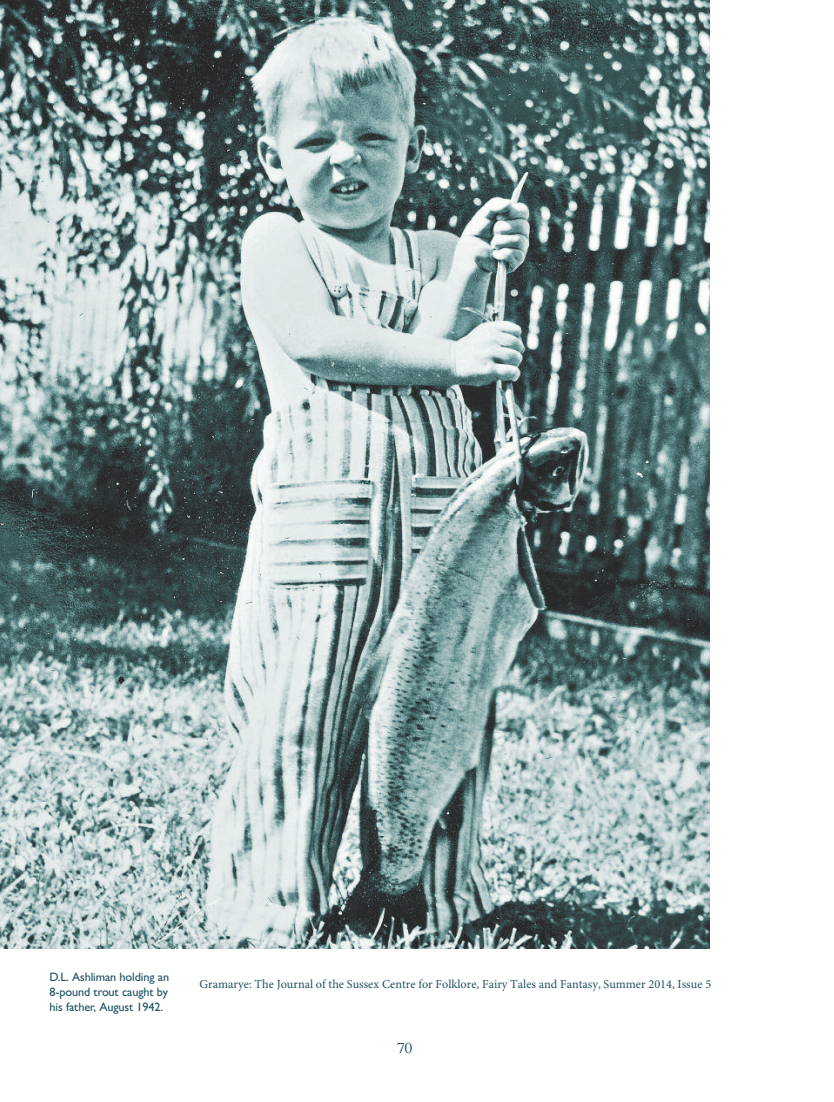
<style>
.page{position:relative;width:834px;height:1102px;background:#fff}
.page>*{position:absolute;margin:0;border:0;box-sizing:border-box;transform-origin:0 0}
.t1{font:17.5px "Perpetua";color:#205264}
.t2{font:12.25px "Minion Pro";color:#215264}
.t3{font:500 12.25px/14.7px "Gill Sans MT Std";letter-spacing:-.01em;color:#205264;text-align:justify}
</style>
<div class="page">
<img style="left:0;top:0;width:709px;height:947px">
<p class="t3" style="left:50px;top:971px;width:121px">D.L. Ashliman holding an 8-pound trout caught by his father, August 1942.</p>
<p class="t2" style="left:199px;top:975px;width:513px">Gramarye: The Journal of the Sussex Centre for Folklore, Fairy Tales and Fantasy, Summer 2014, Issue 5</p>
<h1 class="t1" style="left:396px;top:1036px;width:17px">70</h1>
</div>
